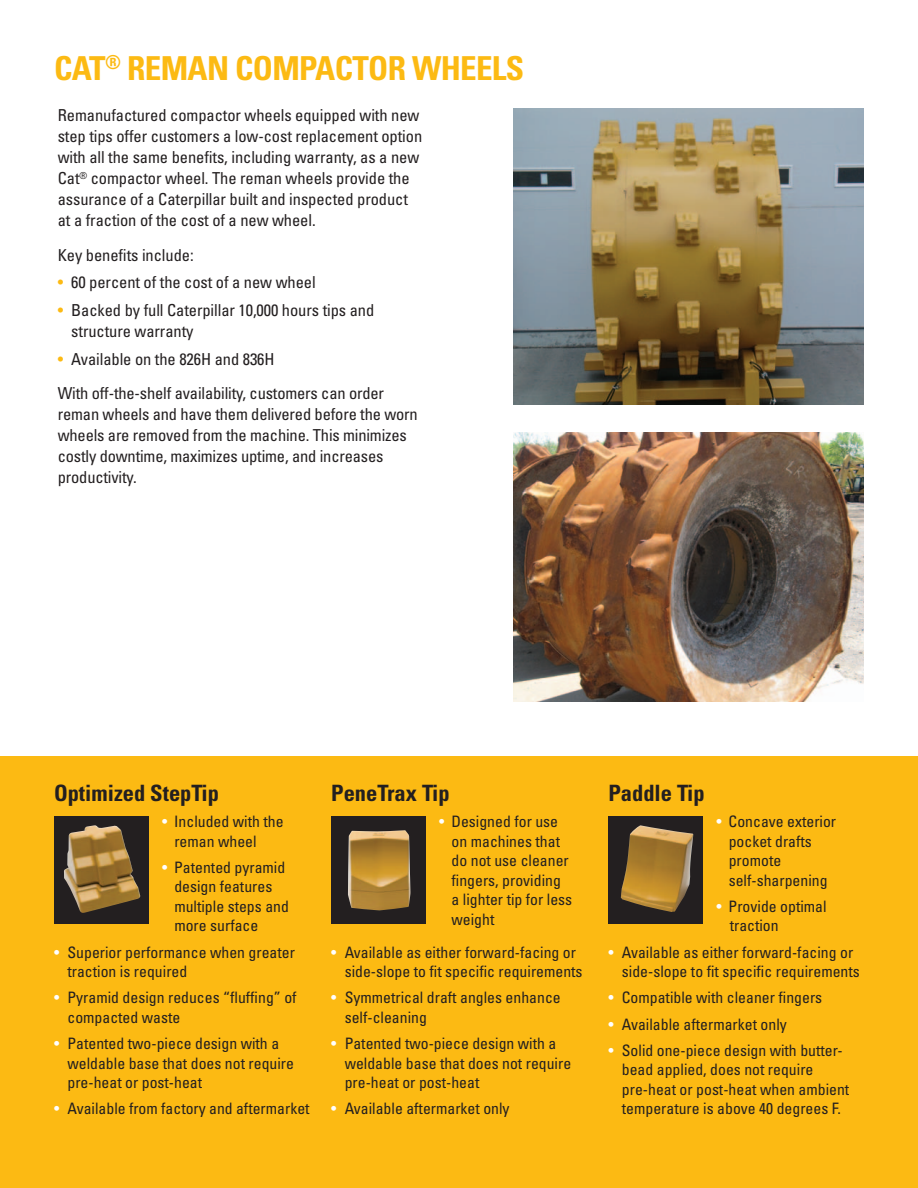
<style>
.page{position:relative;width:918px;height:1188px;background:#fff}
.page>*{position:absolute;margin:0;border:0;box-sizing:border-box;transform-origin:0 0}
.t1{font:700 condensed 33px "Univers";letter-spacing:-.02em;color:#fcba13}
.t2{font:700 condensed 22.5px "Univers";color:#231f20}
.t3{font:condensed 16.5px/21px "Univers";letter-spacing:-.005em;color:#231f20}
.t4{font:condensed 15.75px/19.5px "Univers";color:#231f20}
.s1{color:#fcba13}
.s2{color:#fff}
</style>
<div class="page">
<div style="left:0;top:756px;width:918px;height:432px;background:#fcba13"></div>
<img style="left:513px;top:108px;width:351px;height:297px">
<img style="left:513px;top:432px;width:351px;height:270px">
<div style="left:608px;top:816px;width:95px;height:108px;background:#231f20"></div>
<img style="left:621px;top:825px;width:72px;height:87px">
<div style="left:331px;top:816px;width:95px;height:108px;background:#231f20"></div>
<div style="left:54px;top:816px;width:94px;height:108px;background:#231f20"></div>
<img style="left:64px;top:825px;width:77px;height:88px">
<img style="left:348px;top:830px;width:63px;height:80px">
<h1 class="t1" style="left:54px;top:48px;width:278px">CAT<sup>®</sup> REMAN COMPACTOR</h1>
<h1 class="t1" style="left:412px;top:48px;width:114px">WHEELS</h1>
<p class="t3" style="left:58px;top:105px;width:366px">Remanufactured compactor wheels equipped with new step tips offer customers a low-cost replacement option with all the same benefits, including warranty, as a new Cat<sup>®</sup> compactor wheel. The reman wheels provide the assurance of a Caterpillar built and inspected product at a fraction of the cost of a new wheel.</p>
<p class="t3" style="left:58px;top:244px;width:137px">Key benefits include:</p>
<p class="t3" style="left:58px;top:272px;width:259px"><span class="s1">•</span> 60 percent of the cost of a new wheel</p>
<p class="t3" style="left:71px;top:300px;width:305px;text-indent:-13px"><span class="s1">•</span> Backed by full Caterpillar 10,000 hours tips and structure warranty</p>
<p class="t3" style="left:58px;top:342px;width:328px;line-height:34.5px"><span class="s1">•</span> Available on the 826H and 836H<br>With off-the-shelf availability, customers can order</p>
<p class="t3" style="left:58px;top:404px;width:361px">reman wheels and have them delivered before the worn wheels are removed from the machine. This minimizes costly downtime, maximizes uptime, and increases productivity.</p>
<h2 class="t2" style="left:54px;top:779px;width:167px">OPTIMIZED STEPTIP</h2>
<p class="t4" style="left:174px;top:812px;width:111px;text-indent:-12px"><span class="s2">•</span> Included with the reman wheel</p>
<p class="t4" style="left:174px;top:857px;width:116px;text-indent:-12px"><span class="s2">•</span> Patented pyramid design features multiple steps and more surface</p>
<p class="t4" style="left:68px;top:942px;width:229px;text-indent:-13px"><span class="s2">•</span> Superior performance when greater traction is required</p>
<p class="t4" style="left:68px;top:988px;width:231px;text-indent:-13px"><span class="s2">•</span> Pyramid design reduces “fluffing” of compacted waste</p>
<p class="t4" style="left:68px;top:1034px;width:228px;text-indent:-13px"><span class="s2">•</span> Patented two-piece design with a weldable base that does not require pre-heat or post-heat</p>
<p class="t4" style="left:54px;top:1099px;width:257px"><span class="s2">•</span> Available from factory and aftermarket</p>
<h2 class="t2" style="left:331px;top:779px;width:120px">PENETRAX TIP</h2>
<p class="t4" style="left:452px;top:812px;width:122px;text-indent:-12px"><span class="s2">•</span> Designed for use on machines that do not use cleaner fingers, providing a lighter tip for less weight</p>
<p class="t4" style="left:345px;top:942px;width:239px;text-indent:-13px"><span class="s2">•</span> Available as either forward-facing or side-slope to fit specific requirements</p>
<p class="t4" style="left:345px;top:988px;width:218px;text-indent:-13px"><span class="s2">•</span> Symmetrical draft angles enhance self-cleaning</p>
<p class="t4" style="left:345px;top:1034px;width:228px;text-indent:-13px"><span class="s2">•</span> Patented two-piece design with a weldable base that does not require pre-heat or post-heat</p>
<p class="t4" style="left:331px;top:1099px;width:180px"><span class="s2">•</span> Available aftermarket only</p>
<h2 class="t2" style="left:608px;top:779px;width:98px">PADDLE TIP</h2>
<p class="t4" style="left:729px;top:812px;width:109px;text-indent:-12px"><span class="s2">•</span> Concave exterior pocket drafts promote self-sharpening</p>
<p class="t4" style="left:730px;top:896px;width:98px;text-indent:-13px"><span class="s2">•</span> Provide optimal traction</p>
<p class="t4" style="left:622px;top:942px;width:239px;text-indent:-13px"><span class="s2">•</span> Available as either forward-facing or side-slope to fit specific requirements</p>
<p class="t4" style="left:608px;top:988px;width:215px"><span class="s2">•</span> Compatible with cleaner fingers</p>
<p class="t4" style="left:608px;top:1014px;width:180px"><span class="s2">•</span> Available aftermarket only</p>
<p class="t4" style="left:622px;top:1040px;width:229px;text-indent:-13px"><span class="s2">•</span> Solid one-piece design with butter&shy;bead applied, does not require pre-heat or post-heat when ambient temperature is above 40 degrees F.</p>
</div>
